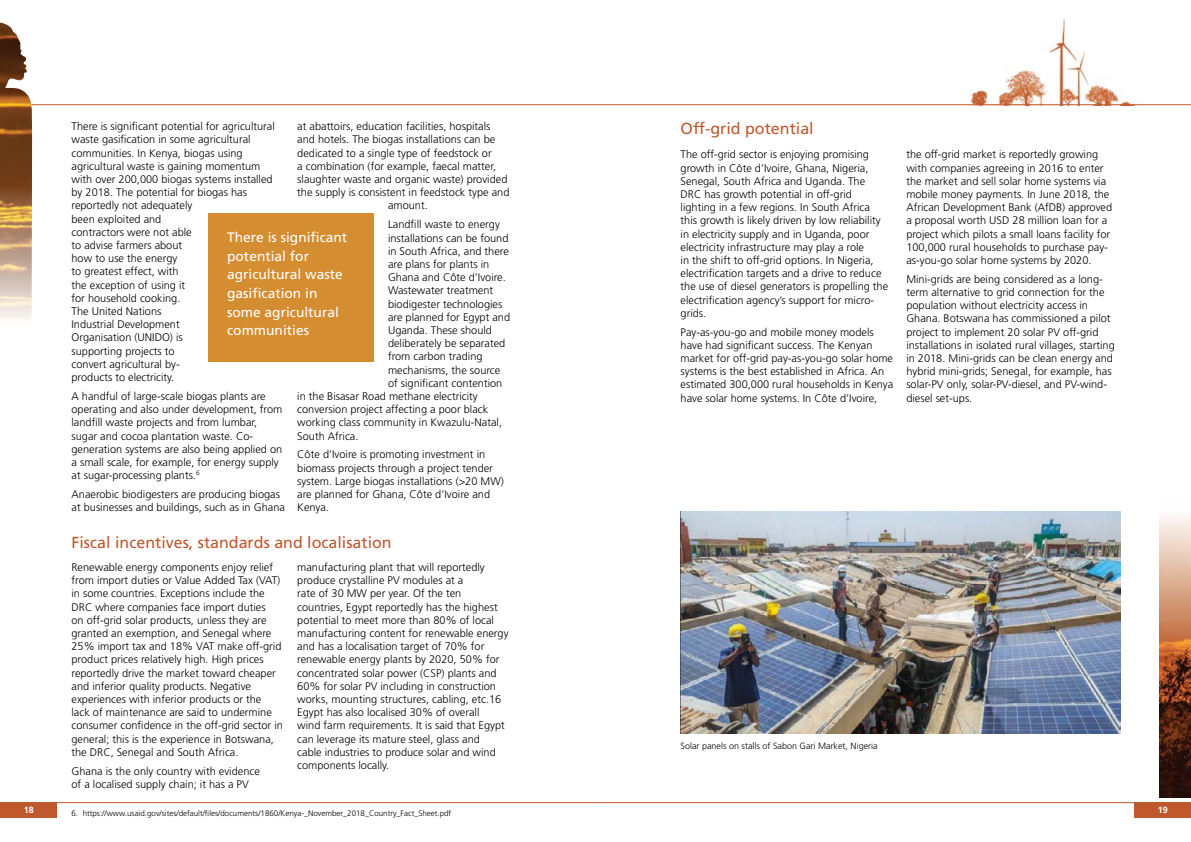
<style>
.page{position:relative;width:1191px;height:842px;background:#fff}
.page>*{position:absolute;margin:0;border:0;box-sizing:border-box;transform-origin:0 0}
.t1{font:16px "Frutiger LT Std";color:#c0582e}
.t2{font:13.8px/18.6px "Frutiger LT Std";color:#fff}
.t3{font:300 11px/13.2px "Frutiger LT Std";color:#000}
.t4{font:300 9px "Frutiger LT Std";color:#000}
.t5{font:700 9px "Frutiger LT Std";color:#fff}
.t6{font:300 8px "Frutiger LT Std";color:#000}
</style>
<div class="page">
<img style="left:970px;top:19px;width:161px;height:85px">
<hr style="left:0;top:104px;width:1191px;height:1px;background:#c0582e">
<hr style="left:595px;top:802px;width:539px;height:1px;background:#c0582e">
<div style="left:1134px;top:802px;width:57px;height:16px;background:#c0582e"></div>
<img style="left:1159px;top:516px;width:32px;height:281px">
<hr style="left:57px;top:802px;width:538px;height:1px;background:#c0582e">
<div style="left:0;top:802px;width:57px;height:16px;background:#c0582e"></div>
<img style="left:0;top:22px;width:32px;height:298px">
<img style="left:680px;top:512px;width:440px;height:221px">
<div style="left:209px;top:213px;width:165px;height:149px;background:#d58d31"></div>
<p class="t3" style="left:297px;top:120px;width:195px">at abattoirs, education facilities, hospitals</p>
<p class="t3" style="left:297px;top:133px;width:200px">and hotels. The biogas installations can be</p>
<p class="t3" style="left:297px;top:146px;width:196px">dedicated to a single type of feedstock or</p>
<p class="t3" style="left:297px;top:160px;width:200px">a combination (for example, faecal matter,</p>
<p class="t3" style="left:297px;top:173px;width:212px">slaughter waste and organic waste) provided</p>
<p class="t3" style="left:297px;top:186px;width:214px">the supply is consistent in feedstock type and</p>
<p class="t3" style="left:388px;top:199px;width:41px">amount.</p>
<p class="t3" style="left:388px;top:218px;width:113px">Landfill waste to energy</p>
<p class="t3" style="left:388px;top:231px;width:122px">installations can be found</p>
<p class="t3" style="left:388px;top:244px;width:122px">in South Africa, and there</p>
<p class="t3" style="left:388px;top:258px;width:103px">are plans for plants in</p>
<p class="t3" style="left:388px;top:271px;width:119px">Ghana and Côte d’Ivoire.</p>
<p class="t3" style="left:388px;top:284px;width:107px">Wastewater treatment</p>
<p class="t3" style="left:388px;top:297px;width:116px">biodigester technologies</p>
<p class="t3" style="left:388px;top:310px;width:124px">are planned for Egypt and</p>
<p class="t3" style="left:388px;top:324px;width:105px">Uganda. These should</p>
<p class="t3" style="left:388px;top:337px;width:119px">deliberately be separated</p>
<p class="t3" style="left:388px;top:350px;width:96px">from carbon trading</p>
<p class="t3" style="left:388px;top:363px;width:114px">mechanisms, the source</p>
<p class="t3" style="left:388px;top:376px;width:116px">of significant contention</p>
<p class="t3" style="left:297px;top:390px;width:182px">in the Bisasar Road methane electricity</p>
<p class="t3" style="left:297px;top:403px;width:192px">conversion project affecting a poor black</p>
<p class="t3" style="left:297px;top:416px;width:206px">working class community in Kwazulu-Natal,</p>
<p class="t3" style="left:297px;top:429px;width:63px">South Africa.</p>
<p class="t3" style="left:297px;top:448px;width:208px">Côte d’Ivoire is promoting investment in biomass projects through a project tender system. Large biogas installations (&gt;20 MW) are planned for Ghana, Côte d’Ivoire and Kenya.</p>
<p class="t3" style="left:72px;top:120px;width:205px">There is significant potential for agricultural waste gasification in some agricultural communities. In Kenya, biogas using agricultural waste is gaining momentum with over 200,000 biogas systems installed by 2018. The potential for biogas has reportedly not adequately<br>been exploited and<br>contractors were not able<br>to advise farmers about<br>how to use the energy<br>to greatest effect, with<br>the exception of using it<br>for household cooking.<br>The United Nations<br>Industrial Development<br>Organisation (UNIDO) is<br>supporting projects to<br>convert agricultural by-<br>products to electricity.</p>
<p class="t3" style="left:72px;top:390px;width:212px">A handful of large-scale biogas plants are operating and also under development, from landfill waste projects and from lumbar, sugar and cocoa plantation waste. Co&shy;generation systems are also being applied on a small scale, for example, for energy supply at sugar-processing plants.<sup>6</sup></p>
<p class="t3" style="left:72px;top:488px;width:215px">Anaerobic biodigesters are producing biogas at businesses and buildings, such as in Ghana</p>
<p class="t2" style="left:227px;top:228px;width:122px">There is significant potential for agricultural waste gasification in some agricultural communities</p>
<h1 class="t1" style="left:72px;top:533px;width:322px">Fiscal incentives, standards and localisation</h1>
<p class="t3" style="left:72px;top:561px;width:213px">Renewable energy components enjoy relief from import duties or Value Added Tax (VAT) in some countries. Exceptions include the DRC where companies face import duties<br>on off-grid solar products, unless they are granted an exemption, and Senegal where 25% import tax and 18% VAT make off-grid product prices relatively high. High prices reportedly drive the market toward cheaper and inferior quality products. Negative experiences with inferior products or the<br>lack of maintenance are said to undermine consumer confidence in the off-grid sector in general; this is the experience in Botswana, the DRC, Senegal and South Africa.</p>
<p class="t3" style="left:72px;top:764px;width:190px">Ghana is the only country with evidence of a localised supply chain; it has a PV</p>
<p class="t3" style="left:297px;top:561px;width:213px">manufacturing plant that will reportedly produce crystalline PV modules at a<br>rate of 30 MW per year. Of the ten countries, Egypt reportedly has the highest potential to meet more than 80% of local manufacturing content for renewable energy and has a localisation target of 70% for renewable energy plants by 2020, 50% for concentrated solar power (CSP) plants and 60% for solar PV including in construction works, mounting structures, cabling, etc.16<br>Egypt has also localised 30% of overall<br>wind farm requirements. It is said that Egypt can leverage its mature steel, glass and<br>cable industries to produce solar and wind components locally.</p>
<h1 class="t1" style="left:680px;top:119px;width:135px">Off-grid potential</h1>
<p class="t3" style="left:680px;top:148px;width:209px">The off-grid sector is enjoying promising growth in Côte d’Ivoire, Ghana, Nigeria, Senegal, South Africa and Uganda. The DRC has growth potential in off-grid lighting in a few regions. In South Africa this growth is likely driven by low reliability in electricity supply and in Uganda, poor electricity infrastructure may play a role<br>in the shift to off-grid options. In Nigeria, electrification targets and a drive to reduce the use of diesel generators is propelling the electrification agency’s support for micro&shy;grids.</p>
<p class="t3" style="left:680px;top:325px;width:214px">Pay-as-you-go and mobile money models have had significant success. The Kenyan market for off-grid pay-as-you-go solar home systems is the best established in Africa. An estimated 300,000 rural households in Kenya have solar home systems. In Côte d’Ivoire,</p>
<p class="t3" style="left:906px;top:148px;width:207px">the off-grid market is reportedly growing with companies agreeing in 2016 to enter the market and sell solar home systems via mobile money payments. In June 2018, the African Development Bank (AfDB) approved a proposal worth USD 28 million loan for a project which pilots a small loans facility for 100,000 rural households to purchase pay&shy;as-you-go solar home systems by 2020.</p>
<p class="t3" style="left:906px;top:273px;width:210px">Mini-grids are being considered as a long&shy;term alternative to grid connection for the population without electricity access in Ghana. Botswana has commissioned a pilot project to implement 20 solar PV off-grid installations in isolated rural villages, starting in 2018. Mini-grids can be clean energy and hybrid mini-grids; Senegal, for example, has solar-PV only, solar-PV-diesel, and PV-wind&shy;diesel set-ups.</p>
<p class="t4" style="left:680px;top:741px;width:199px">Solar panels on stalls of Sabon Gari Market, Nigeria</p>
<p class="t5" style="left:24px;top:804px;width:12px">18</p>
<p class="t5" style="left:1157px;top:804px;width:12px">19</p>
<p class="t6" style="left:72px;top:809px;width:381px">6. https://www.usaid.gov/sites/default/files/documents/1860/Kenya-_November_2018_Country_Fact_Sheet.pdf</p>
</div>
